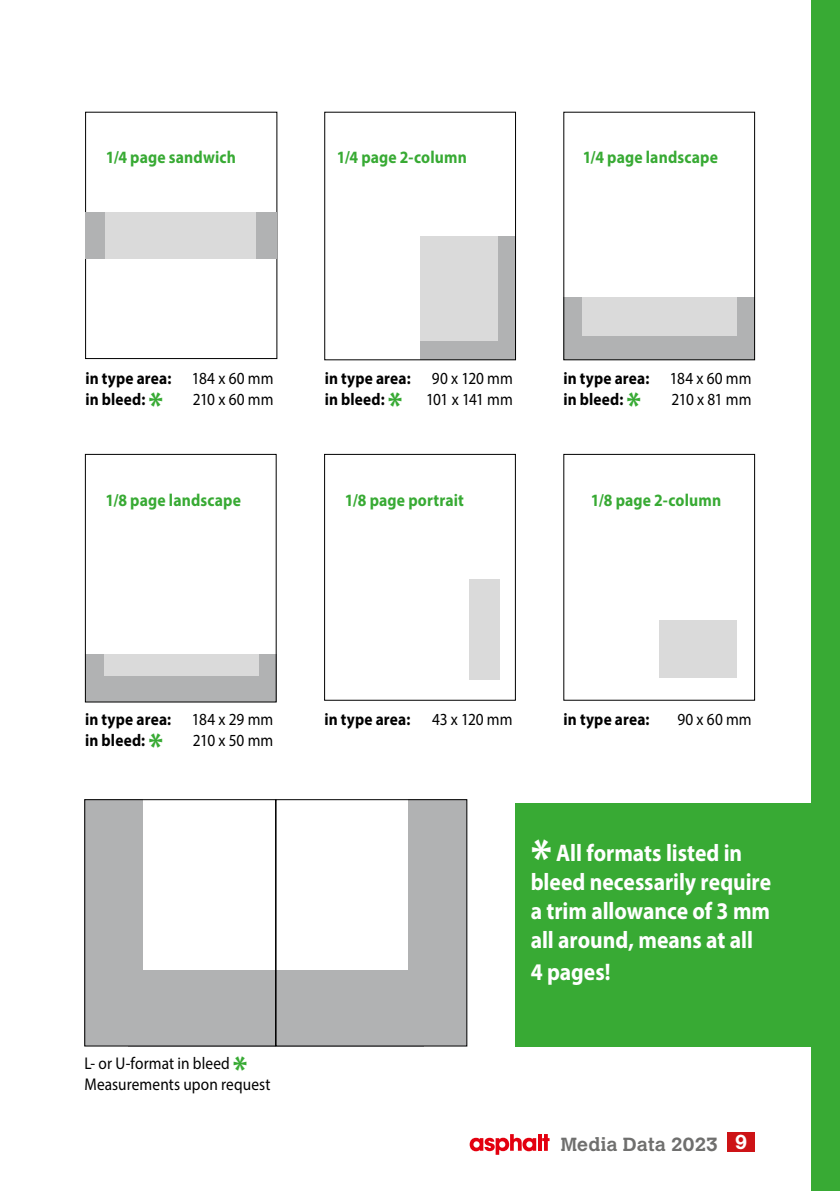
<style>
.page{position:relative;width:840px;height:1191px;background:#fff}
.page>*{position:absolute;margin:0;border:0;box-sizing:border-box;transform-origin:0 0}
.t1{font:700 24px/28.8px "Myriad Pro";color:#fff;scale:.9 1}
.t2{font:700 18.8px "Calvert";letter-spacing:.01em;color:#6f6f6e}
.t3{font:700 17.4px "Myriad Pro";letter-spacing:.01em;color:#38aa34;scale:.9 1}
.t4{font:700 17px/20.8px "Myriad Pro";letter-spacing:.015em;color:#000;scale:.9 1}
.t5{font:17px/20.8px "Myriad Pro";letter-spacing:.01em;color:#000;scale:.9 1}
.s1{font-weight:400}
.s2{font-size:36px;color:#38aa34}
.s3{font-weight:700;font-size:36px;color:#38aa34}
.s4{font-size:52px}
.s5{font-size:20px;color:#fff}
</style>
<div class="page">
<div style="left:811px;top:0;width:28px;height:1191px;background:#38aa34"></div>
<div style="left:727px;top:1131px;width:27px;height:20px;background:#cd1316"></div>
<svg style="left:469px;top:1134px;width:67px;height:20px"></svg>
<svg style="left:538px;top:1134px;width:3px;height:16px"></svg>
<svg style="left:542px;top:1134px;width:7px;height:16px"></svg>
<div style="left:515px;top:802px;width:324px;height:244px;background:#38aa34"></div>
<div style="left:85px;top:112px;width:192px;height:247px;border:1px solid #000"></div>
<div style="left:85px;top:212px;width:191px;height:46px;background:#b1b2b3"></div>
<div style="left:106px;top:212px;width:150px;height:46px;background:#dadada"></div>
<div style="left:468px;top:579px;width:31px;height:100px;background:#dadada"></div>
<div style="left:324px;top:454px;width:191px;height:246px;border:1px solid #000"></div>
<div style="left:408px;top:799px;width:59px;height:247px;background:#b1b2b3"></div>
<div style="left:84px;top:799px;width:59px;height:247px;background:#b1b2b3"></div>
<div style="left:128px;top:970px;width:295px;height:76px;background:#b1b2b3"></div>
<div style="left:275px;top:799px;width:192px;height:247px;border:1px solid #000"></div>
<div style="left:84px;top:799px;width:191px;height:247px;border:1px solid #000"></div>
<div style="left:659px;top:620px;width:77px;height:57px;background:#dadada"></div>
<div style="left:563px;top:297px;width:191px;height:62px;background:#b1b2b3"></div>
<div style="left:582px;top:297px;width:154px;height:38px;background:#dadada"></div>
<div style="left:420px;top:236px;width:95px;height:123px;background:#b1b2b3"></div>
<div style="left:420px;top:236px;width:77px;height:104px;background:#dadada"></div>
<div style="left:324px;top:112px;width:191px;height:248px;border:1px solid #000"></div>
<div style="left:85px;top:654px;width:191px;height:48px;background:#b1b2b3"></div>
<div style="left:104px;top:654px;width:155px;height:22px;background:#dadada"></div>
<div style="left:85px;top:454px;width:191px;height:248px;border:1px solid #000"></div>
<p class="t3" style="left:106px;top:146px;width:146px">1/4 page sandwich</p>
<p class="t3" style="left:336px;top:146px;width:146px">1/4 page 2-column</p>
<p class="t3" style="left:582px;top:146px;width:152px">1/4 page landscape</p>
<p class="t4" style="left:85px;top:368px;width:210px">in type area: <span class="s1">184 x 60 mm </span>in bleed: <span class="s2">*</span> <span class="s1">210 x 60 mm</span></p>
<p class="t3" style="left:105px;top:488px;width:152px">1/8 page landscape</p>
<p class="t4" style="left:324px;top:368px;width:210px">in type area: <span class="s1">90 x 120 mm </span>in bleed: <span class="s2">*</span> <span class="s1">101 x 141 mm</span></p>
<p class="t3" style="left:345px;top:488px;width:134px">1/8 page portrait</p>
<p class="t4" style="left:563px;top:368px;width:210px">in type area: <span class="s1">184 x 60 mm </span>in bleed: <span class="s2">*</span> <span class="s1">210 x 81 mm</span></p>
<p class="t3" style="left:590px;top:488px;width:146px">1/8 page 2-column</p>
<p class="t4" style="left:85px;top:708px;width:210px">in type area: <span class="s1">184 x 29 mm </span>in bleed: <span class="s2">*</span> <span class="s1">210 x 50 mm</span></p>
<p class="t5" style="left:84px;top:1052px;width:208px">L- or U-format in bleed <span class="s3">*<br></span>Measurements upon request</p>
<p class="t4" style="left:324px;top:708px;width:97px">in type area:</p>
<p class="t5" style="left:432px;top:709px;width:91px">43 x 120 mm</p>
<p class="t4" style="left:563px;top:708px;width:97px">in type area:</p>
<p class="t5" style="left:677px;top:709px;width:84px">90 x 60 mm</p>
<h1 class="t1" style="left:530px;top:838px;width:268px"><span class="s4">*</span> All formats listed in bleed necessarily require a trim allowance of 3 mm all around, means at all</h1>
<h1 class="t1" style="left:530px;top:956px;width:90px">4 pages!</h1>
<p class="t2" style="left:560px;top:1132px;width:188px">Media Data 2023 <span class="s5">9</span></p>
</div>
